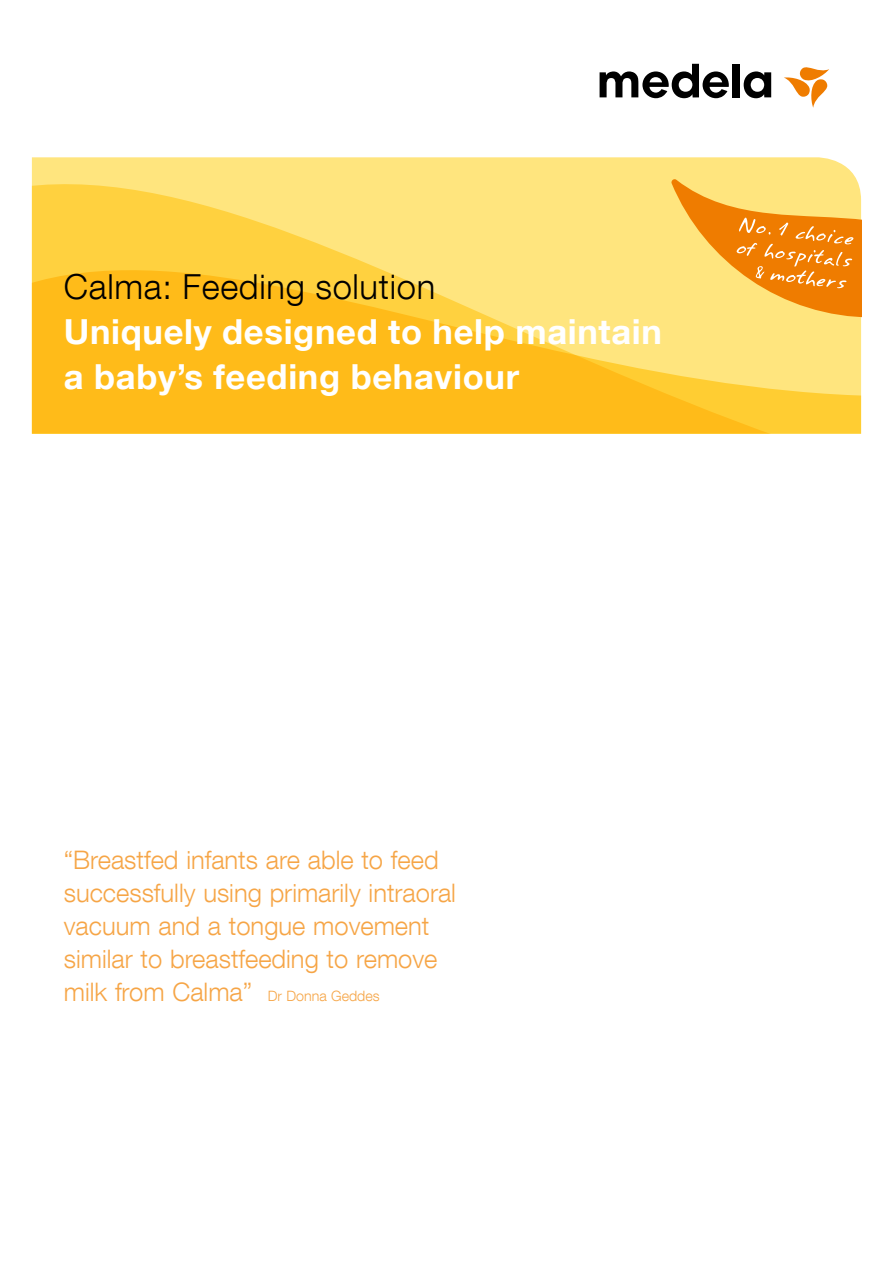
<style>
.page{position:relative;width:893px;height:1263px;background:#fff}
.page>*{position:absolute;margin:0;border:0;box-sizing:border-box;transform-origin:0 0}
.t1{font:700 34.5px/45px "Helvetica Neue LT Com";letter-spacing:.02em;color:#fff}
.t2{font:300 34.5px "Helvetica Neue LT Com";letter-spacing:.02em;color:#000}
.t3{font:300 25.5px/33px "Helvetica Neue LT Com";color:#f6a546}
.s1{font-size:14.25px}
</style>
<div class="page">
<div style="left:732px;top:64px;width:7px;height:33px;background:#000"></div>
<svg style="left:744px;top:71px;width:27px;height:27px"></svg>
<svg style="left:600px;top:64px;width:129px;height:34px"></svg>
<svg style="left:784px;top:67px;width:45px;height:41px"></svg>
<svg style="left:32px;top:157px;width:825px;height:39px;background:#ffe47d"></svg>
<svg style="left:32px;top:196px;width:829px;height:238px;background:#ffcd42"></svg>
<svg style="left:671px;top:179px;width:190px;height:138px;background:#f7b548"></svg>
<h1 class="t2" style="left:64px;top:266px;width:373px">Calma: Feeding solution</h1>
<h1 class="t1" style="left:64px;top:308px;width:600px">Uniquely designed to help maintain a baby’s feeding behaviour</h1>
<p class="t3" style="left:64px;top:843px;width:394px">“Breastfed infants are able to feed successfully using primarily intraoral vacuum and a tongue movement similar to breastfeeding to remove milk from Calma” <span class="s1">Dr Donna Geddes</span></p>
</div>
